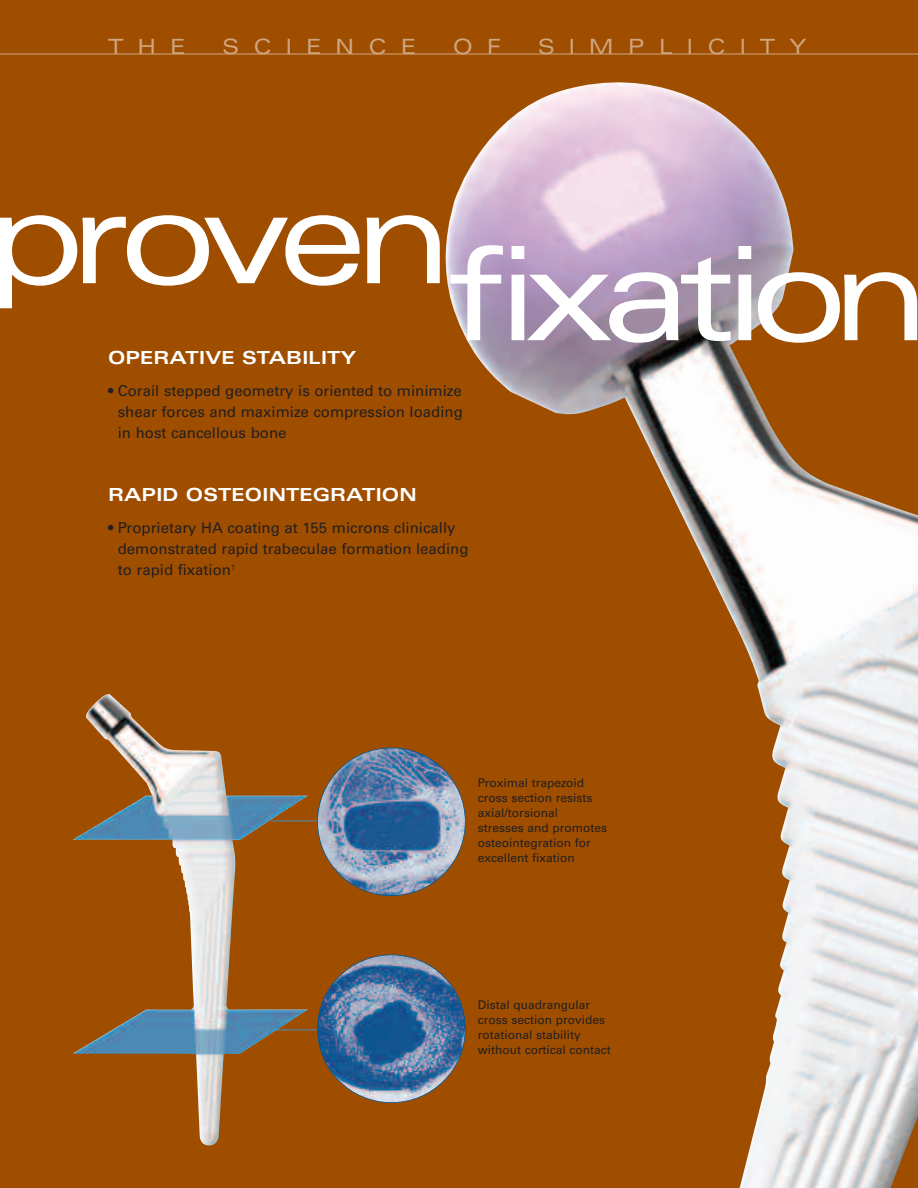
<style>
.page{position:relative;width:918px;height:1188px;background:#9f4e00}
.page>*{position:absolute;margin:0;border:0;box-sizing:border-box;transform-origin:0 0}
.t1{font:expanded 130.5px "Univers";letter-spacing:-.08em;color:#fff}
.t2{font:expanded 21px "Univers";letter-spacing:.665em;color:#cfa680}
.t3{font:700 expanded 18px "Univers";color:#fff}
.t4{font:15px/21px "Univers";color:#231f20;text-align:justify}
.t5{font:12px/15px "Univers";color:#231f20}
</style>
<div class="page">
<hr style="left:0;top:54px;width:918px;height:1px;background:#cfa680">
<img style="left:445px;top:82px;width:473px;height:1106px">
<hr style="left:272px;top:821px;width:51px;height:1px;background:#4c8dbc">
<img style="left:318px;top:748px;width:147px;height:148px;border-radius:50%">
<hr style="left:261px;top:1029px;width:62px;height:1px;background:#4c8dbc">
<img style="left:318px;top:955px;width:147px;height:148px;border-radius:50%">
<img style="left:73px;top:694px;width:235px;height:451px">
<h2 class="t2" style="left:108px;top:39px;width:79px">THE</h2>
<h2 class="t2" style="left:222px;top:39px;width:196px">SCIENCE</h2>
<h2 class="t2" style="left:453px;top:39px;width:50px">O F</h2>
<h2 class="t2" style="left:538px;top:39px;width:270px">SIMPLICITY</h2>
<h1 class="t1" style="left:-12px;top:246px;width:943px">provenfixation</h1>
<p class="t3" style="left:108px;top:351px;width:250px">OPERATIVE STABILITY</p>
<p class="t4" style="left:118px;top:381px;width:347px;text-indent:-10px">• Corail stepped geometry is oriented to minimize shear forces and maximize compression loading in host cancellous bone</p>
<p class="t3" style="left:108px;top:488px;width:310px">RAPID OSTEOINTEGRATION</p>
<p class="t4" style="left:118px;top:519px;width:352px;text-align:left;text-indent:-10px">• Proprietary HA coating at 155 microns clinically demonstrated rapid trabeculae formation leading to rapid fixation<sup>1</sup></p>
<p class="t5" style="left:478px;top:777px;width:131px">Proximal trapezoid cross section resists axial/torsional<br>stresses and promotes osteointegration for excellent fixation</p>
<p class="t5" style="left:478px;top:999px;width:135px">Distal quadrangular cross section provides rotational stability without cortical contact</p>
</div>
